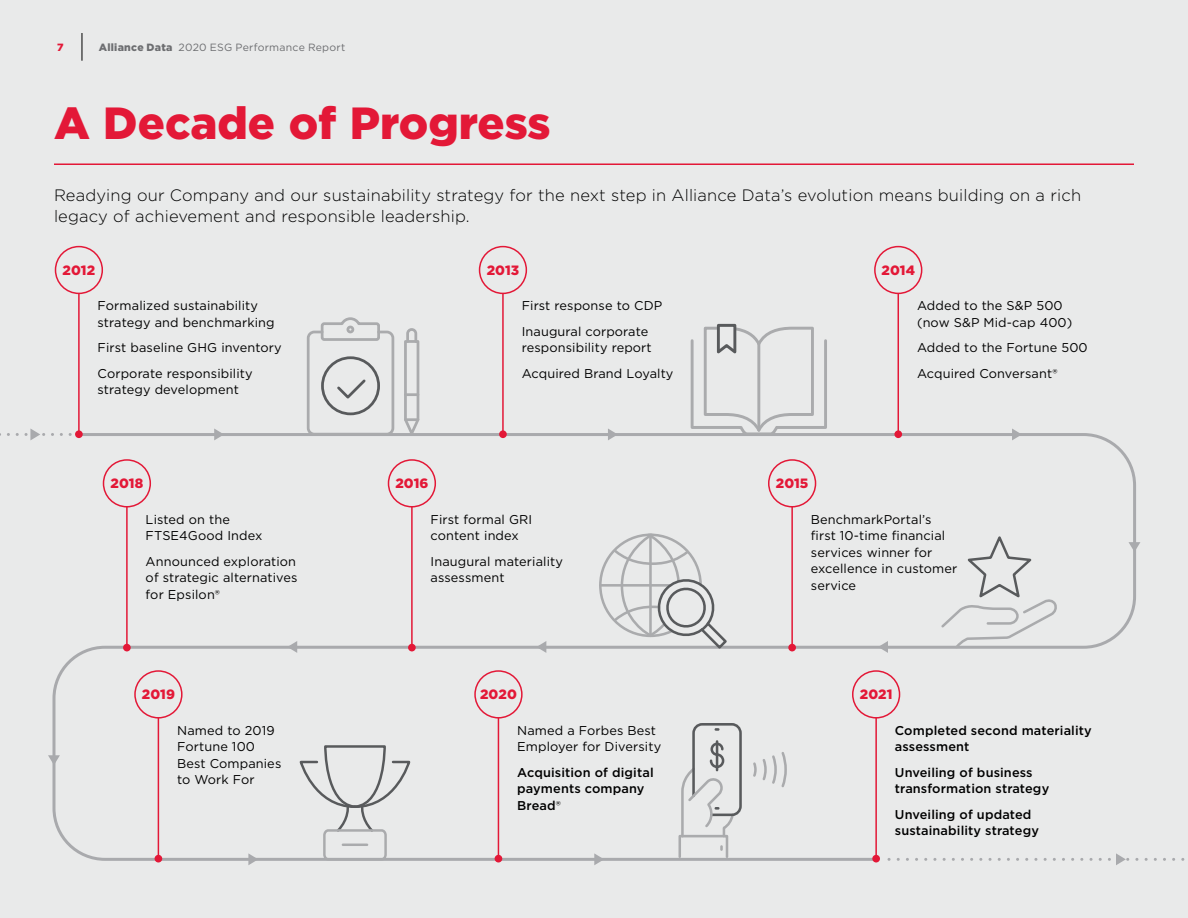
<style>
.page{position:relative;width:1188px;height:918px;background:#e9eaea}
.page>*{position:absolute;margin:0;border:0;box-sizing:border-box;transform-origin:0 0}
.t1{font:900 45px "Gotham";color:#e31837}
.Leadin_Body{font:300 16.5px/21px "Gotham";letter-spacing:.01em;color:#000}
.H3{font:900 13.5px "Gotham";letter-spacing:.01em;color:#e31837}
.Body{font:12.75px/16.5px "Gotham";letter-spacing:.01em;color:#000}
.Body-2{font:500 12.75px/16.5px "Gotham";letter-spacing:.01em;color:#000}
.t2{font:10.5px "Gotham";letter-spacing:.025em;color:#6d6e71}
.t3{font:900 10.5px "Gotham";color:#e31837}
.s1{font-weight:900}
.s2{font-weight:400}
</style>
<div class="page">
<svg style="left:52px;top:433px;width:1084px;height:429px"></svg>
<hr style="left:78px;top:270px;width:2px;height:164px;background:#e31837">
<div style="left:55px;top:247px;width:47px;height:46px;background:#e9eaea;border-radius:50%"></div>
<div style="left:55px;top:246px;width:48px;height:48px;border:2px solid #e31837;border-radius:50%"></div>
<div style="left:75px;top:430px;width:8px;height:8px;background:#e31837;border-radius:50%"></div>
<hr style="left:158px;top:694px;width:1px;height:164px;background:#e31837">
<div style="left:135px;top:671px;width:47px;height:47px;background:#e9eaea;border-radius:50%"></div>
<div style="left:134px;top:670px;width:49px;height:49px;border:2px solid #e31837;border-radius:50%"></div>
<div style="left:155px;top:855px;width:7px;height:7px;background:#e31837;border-radius:50%"></div>
<hr style="left:126px;top:483px;width:2px;height:164px;background:#e31837">
<div style="left:103px;top:460px;width:47px;height:47px;background:#e9eaea;border-radius:50%"></div>
<div style="left:103px;top:459px;width:48px;height:49px;border:2px solid #e31837;border-radius:50%"></div>
<div style="left:123px;top:644px;width:8px;height:7px;background:#e31837;border-radius:50%"></div>
<hr style="left:502px;top:270px;width:2px;height:164px;background:#e31837">
<div style="left:480px;top:247px;width:46px;height:46px;background:#e9eaea;border-radius:50%"></div>
<div style="left:479px;top:246px;width:48px;height:48px;border:2px solid #e31837;border-radius:50%"></div>
<div style="left:499px;top:430px;width:8px;height:8px;background:#e31837;border-radius:50%"></div>
<hr style="left:498px;top:694px;width:1px;height:164px;background:#e31837">
<div style="left:475px;top:671px;width:47px;height:47px;background:#e9eaea;border-radius:50%"></div>
<div style="left:474px;top:670px;width:49px;height:49px;border:2px solid #e31837;border-radius:50%"></div>
<div style="left:495px;top:855px;width:7px;height:7px;background:#e31837;border-radius:50%"></div>
<hr style="left:411px;top:483px;width:2px;height:164px;background:#e31837">
<div style="left:389px;top:460px;width:46px;height:47px;background:#e9eaea;border-radius:50%"></div>
<div style="left:388px;top:459px;width:48px;height:49px;border:2px solid #e31837;border-radius:50%"></div>
<div style="left:408px;top:644px;width:8px;height:7px;background:#e31837;border-radius:50%"></div>
<hr style="left:898px;top:270px;width:1px;height:164px;background:#e31837">
<div style="left:875px;top:247px;width:47px;height:46px;background:#e9eaea;border-radius:50%"></div>
<div style="left:874px;top:246px;width:48px;height:48px;border:2px solid #e31837;border-radius:50%"></div>
<div style="left:894px;top:430px;width:8px;height:8px;background:#e31837;border-radius:50%"></div>
<hr style="left:875px;top:694px;width:2px;height:164px;background:#e31837">
<div style="left:853px;top:671px;width:47px;height:47px;background:#e9eaea;border-radius:50%"></div>
<div style="left:852px;top:670px;width:48px;height:49px;border:2px solid #e31837;border-radius:50%"></div>
<div style="left:872px;top:855px;width:8px;height:7px;background:#e31837;border-radius:50%"></div>
<hr style="left:791px;top:483px;width:2px;height:164px;background:#e31837">
<div style="left:769px;top:460px;width:47px;height:47px;background:#e9eaea;border-radius:50%"></div>
<div style="left:768px;top:459px;width:48px;height:49px;border:2px solid #e31837;border-radius:50%"></div>
<div style="left:788px;top:644px;width:8px;height:7px;background:#e31837;border-radius:50%"></div>
<hr style="left:54px;top:163px;width:1080px;height:2px;background:#e31837">
<div style="left:307px;top:331px;width:87px;height:105px;border:3px solid #aaabad;border-radius:6px"></div>
<svg style="left:319px;top:317px;width:62px;height:24px"></svg>
<div style="left:347px;top:326px;width:7px;height:7px;border:3px solid #aaabad;border-radius:50%"></div>
<div style="left:321px;top:356px;width:59px;height:59px;border:3px solid #585a5c;border-radius:50%"></div>
<svg style="left:337px;top:379px;width:29px;height:20px"></svg>
<svg style="left:403px;top:328px;width:18px;height:109px"></svg>
<svg style="left:689px;top:323px;width:139px;height:114px"></svg>
<div style="left:678px;top:835px;width:50px;height:23px;border:3px solid #aaabad"></div>
<svg style="left:720px;top:846px;width:3px;height:4px"></svg>
<svg style="left:680px;top:722px;width:63px;height:117px"></svg>
<svg style="left:751px;top:750px;width:37px;height:39px"></svg>
<svg style="left:298px;top:744px;width:114px;height:118px"></svg>
<svg style="left:598px;top:532px;width:130px;height:118px"></svg>
<svg style="left:940px;top:535px;width:120px;height:115px"></svg>
<svg style="left:82px;top:33px;width:1px;height:28px"></svg>
<svg style="left:214px;top:428px;width:10px;height:12px"></svg>
<svg style="left:248px;top:853px;width:10px;height:12px"></svg>
<svg style="left:594px;top:853px;width:10px;height:12px"></svg>
<svg style="left:876px;top:853px;width:309px;height:12px"></svg>
<svg style="left:608px;top:428px;width:10px;height:12px"></svg>
<svg style="left:1012px;top:428px;width:10px;height:12px"></svg>
<svg style="left:878px;top:641px;width:10px;height:12px"></svg>
<svg style="left:537px;top:641px;width:9px;height:12px"></svg>
<svg style="left:287px;top:641px;width:10px;height:12px"></svg>
<svg style="left:1129px;top:542px;width:11px;height:10px"></svg>
<svg style="left:0;top:428px;width:70px;height:12px"></svg>
<svg style="left:48px;top:755px;width:12px;height:10px"></svg>
<p class="t3" style="left:57px;top:40px;width:8px">7</p>
<p class="t2" style="left:99px;top:41px;width:248px"><span class="s1">Alliance Data</span> 2020 ESG Performance Report</p>
<h1 class="t1" style="left:54px;top:93px;width:498px">A Decade of Progress</h1>
<p class="Leadin_Body" style="left:54px;top:184px;width:1029px">Readying our Company and our sustainability strategy for the next step in Alliance Data’s evolution means building on a rich legacy of achievement and responsible leadership.</p>
<p class="H3" style="left:63px;top:261px;width:34px">2012</p>
<p class="H3" style="left:487px;top:261px;width:34px">2013</p>
<p class="H3" style="left:882px;top:261px;width:35px">2014</p>
<p class="Body" style="left:98px;top:297px;width:179px">Formalized sustainability strategy and benchmarking</p>
<p class="Body" style="left:98px;top:339px;width:186px">First baseline GHG inventory</p>
<p class="Body" style="left:98px;top:364px;width:157px">Corporate responsibility strategy development</p>
<p class="Body" style="left:522px;top:297px;width:142px">First response to CDP</p>
<p class="Body" style="left:522px;top:323px;width:132px">Inaugural corporate responsibility report</p>
<p class="Body" style="left:522px;top:365px;width:153px">Acquired Brand Loyalty</p>
<p class="Body" style="left:917px;top:297px;width:157px">Added to the S&amp;P 500 (now S&amp;P Mid-cap 400)</p>
<p class="Body" style="left:917px;top:339px;width:172px">Added to the Fortune 500</p>
<p class="Body" style="left:917px;top:365px;width:142px">Acquired Conversant®</p>
<p class="H3" style="left:111px;top:474px;width:34px">2018</p>
<p class="H3" style="left:395px;top:474px;width:35px">2016</p>
<p class="H3" style="left:776px;top:474px;width:34px">2015</p>
<p class="Body" style="left:146px;top:511px;width:118px">Listed on the<br>FTSE4Good Index</p>
<p class="Body" style="left:146px;top:553px;width:153px;text-align:justify">Announced exploration of strategic alternatives for Epsilon®</p>
<p class="Body" style="left:431px;top:511px;width:103px">First formal GRI content index</p>
<p class="Body" style="left:431px;top:553px;width:134px">Inaugural materiality assessment</p>
<p class="Body" style="left:811px;top:511px;width:148px">BenchmarkPortal’s first 10-time financial services winner for excellence in customer service</p>
<p class="H3" style="left:142px;top:685px;width:35px">2019</p>
<p class="H3" style="left:480px;top:685px;width:38px">2020</p>
<p class="H3" style="left:860px;top:685px;width:34px">2021</p>
<p class="Body" style="left:177px;top:722px;width:106px">Named to 2019<br>Fortune 100<br>Best Companies to Work For</p>
<p class="Body" style="left:517px;top:722px;width:146px">Named a Forbes Best<br>Employer for Diversity</p>
<p class="Body-2" style="left:517px;top:764px;width:138px">Acquisition of digital payments company<br>Bread<span class="s2">®</span></p>
<p class="Body-2" style="left:895px;top:722px;width:198px">Completed second materiality assessment</p>
<p class="Body-2" style="left:895px;top:764px;width:156px">Unveiling of business transformation strategy</p>
<p class="Body-2" style="left:895px;top:806px;width:146px">Unveiling of updated sustainability strategy</p>
</div>
